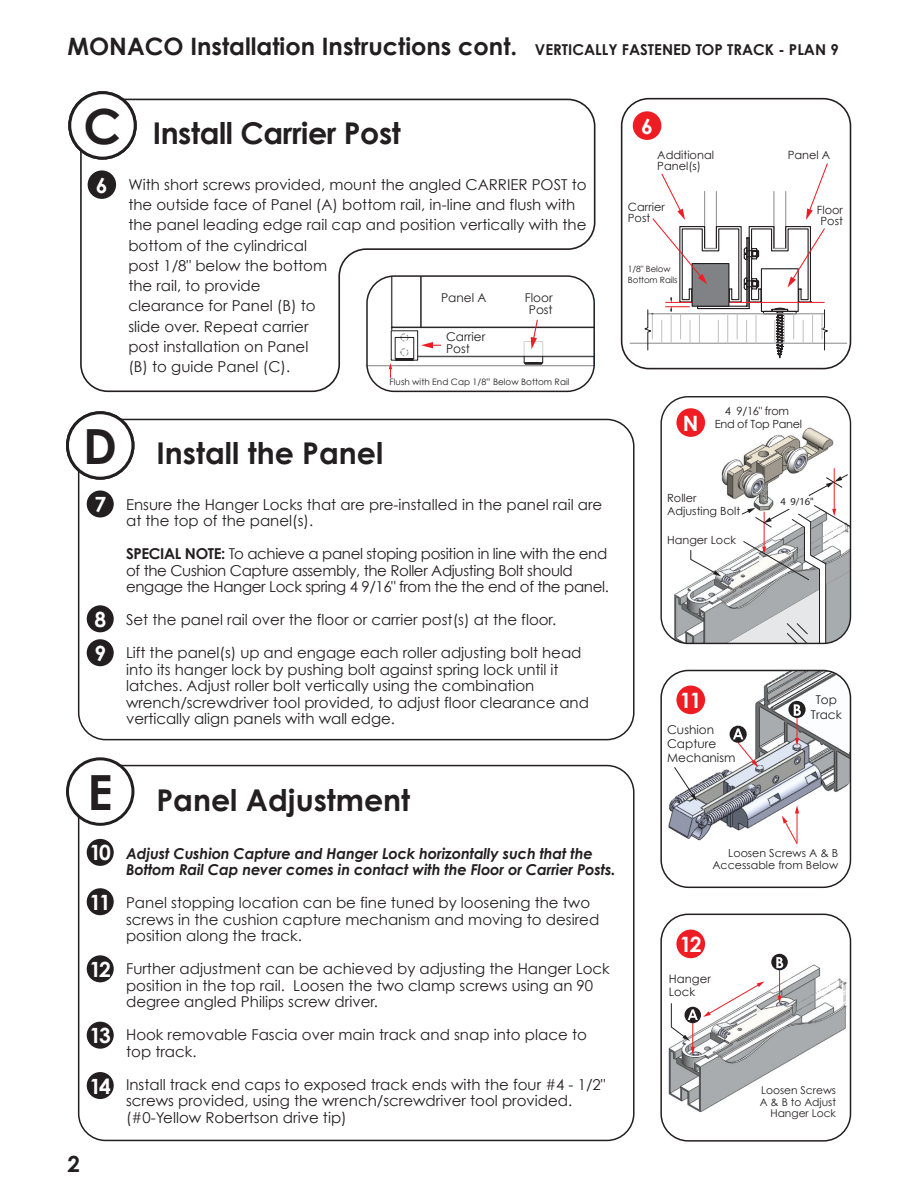
<style>
.page{position:relative;width:918px;height:1188px;background:#fff}
.page>*{position:absolute;margin:0;border:0;box-sizing:border-box;transform-origin:0 0}
.t1{font:700 48.45px "Century Gothic";color:#231f20}
.t2{font:700 30px "Century Gothic";color:#231f20}
.t3{font:700 24px "Century Gothic";color:#231f20}
.t4{font:700 22.35px "Century Gothic";color:#231f20}
.t5{font:700 21.15px "Century Gothic";color:#fff}
.t6{font:700 21px/33.9px "Century Gothic";letter-spacing:-.1em;color:#fff}
.t7{font:15px/16.5px "Century Gothic";color:#231f20}
.t8{font:15px/16.5px "Century Gothic";letter-spacing:-.025em;color:#231f20}
.t9{font:italic 700 15px/16.5px "Century Gothic";letter-spacing:-.01em;color:#231f20}
.t10{font:12.15px/14.2px "Century Gothic";color:#231f20}
.t11{font:11.7px/13.8px "Century Gothic";color:#231f20}
.t12{font:11.4px/10.8px "Century Gothic";color:#231f20}
.t13{font:11.25px/13.2px "Century Gothic";color:#231f20}
.t14{font:11.25px/13.2px "Century Gothic";letter-spacing:-.025em;color:#231f20;text-align:center}
.t15{font:11.1px/12.1px "Century Gothic";color:#231f20;text-align:right}
.t16{font:10.65px/11.7px "Century Gothic";color:#231f20;text-align:right}
.t17{font:10.5px "Myriad Pro";color:#231f20}
.t18{font:8.85px "Century Gothic";color:#231f20}
.t19{font:8.55px/10.8px "Century Gothic";letter-spacing:-.01em;color:#231f20}
.s1{font-size:15px}
.s2{font-size:48.45px}
.s3{font-weight:700}
</style>
<div class="page">
<div style="left:78px;top:765px;width:557px;height:376px;border:2px solid #231f20;border-radius:27px"></div>
<div style="left:67px;top:759px;width:66px;height:65px;background:#fff;border-radius:50%"></div>
<div style="left:66px;top:757px;width:68px;height:69px;border:3px solid #231f20;border-radius:50%"></div>
<div style="left:87px;top:888px;width:27px;height:27px;background:#231f20;border-radius:50%"></div>
<div style="left:87px;top:839px;width:27px;height:27px;background:#231f20;border-radius:50%"></div>
<div style="left:87px;top:955px;width:27px;height:27px;background:#231f20;border-radius:50%"></div>
<div style="left:87px;top:1022px;width:27px;height:27px;background:#231f20;border-radius:50%"></div>
<div style="left:87px;top:1072px;width:27px;height:27px;background:#231f20;border-radius:50%"></div>
<div style="left:78px;top:419px;width:557px;height:321px;border:2px solid #231f20;border-radius:27px"></div>
<div style="left:67px;top:413px;width:66px;height:65px;background:#fff;border-radius:50%"></div>
<div style="left:66px;top:411px;width:68px;height:69px;border:3px solid #231f20;border-radius:50%"></div>
<div style="left:87px;top:490px;width:27px;height:27px;background:#231f20;border-radius:50%"></div>
<div style="left:87px;top:605px;width:27px;height:27px;background:#231f20;border-radius:50%"></div>
<div style="left:87px;top:639px;width:27px;height:27px;background:#231f20;border-radius:50%"></div>
<svg style="left:79px;top:98px;width:517px;height:295px"></svg>
<div style="left:70px;top:93px;width:65px;height:65px;background:#fff;border-radius:50%"></div>
<div style="left:68px;top:91px;width:69px;height:69px;border:3px solid #231f20;border-radius:50%"></div>
<div style="left:88px;top:170px;width:28px;height:29px;background:#231f20;border-radius:50%"></div>
<hr style="left:366px;top:365px;width:228px;height:1px;background:#939598">
<div style="left:366px;top:275px;width:229px;height:117px;border:2px solid #231f20;border-radius:27px"></div>
<svg style="left:389px;top:276px;width:206px;height:102px"></svg>
<img style="left:667px;top:585px;width:23px;height:57px">
<img style="left:721px;top:427px;width:113px;height:78px">
<hr style="left:834px;top:468px;width:1px;height:42px;background:#ee1d23">
<svg style="left:808px;top:474px;width:40px;height:23px"></svg>
<svg style="left:690px;top:505px;width:160px;height:138px"></svg>
<div style="left:660px;top:396px;width:191px;height:248px;border:1px solid #231f20;border-radius:27px"></div>
<div style="left:676px;top:408px;width:29px;height:29px;background:#ee1d23;border-radius:50%"></div>
<img style="left:668px;top:954px;width:179px;height:158px">
<hr style="left:779px;top:962px;width:1px;height:35px;background:#ee1d23">
<svg style="left:777px;top:996px;width:5px;height:7px"></svg>
<div style="left:660px;top:914px;width:191px;height:228px;border:2px solid #231f20;border-radius:27px"></div>
<svg style="left:771px;top:954px;width:17px;height:16px"></svg>
<svg style="left:776px;top:957px;width:7px;height:11px"></svg>
<svg style="left:671px;top:981px;width:93px;height:74px"></svg>
<div style="left:676px;top:930px;width:29px;height:28px;background:#ee1d23;border-radius:50%"></div>
<img style="left:665px;top:671px;width:185px;height:170px">
<div style="left:660px;top:670px;width:191px;height:218px;border:2px solid #231f20;border-radius:27px"></div>
<div style="left:730px;top:726px;width:17px;height:17px;background:#231f20;border-radius:50%"></div>
<svg style="left:733px;top:728px;width:25px;height:39px"></svg>
<svg style="left:788px;top:701px;width:18px;height:17px"></svg>
<svg style="left:794px;top:704px;width:7px;height:42px"></svg>
<svg style="left:674px;top:766px;width:23px;height:35px"></svg>
<svg style="left:782px;top:805px;width:17px;height:39px"></svg>
<hr style="left:630px;top:343px;width:217px;height:1px;background:#939598">
<div style="left:621px;top:98px;width:230px;height:271px;border:2px solid #231f20;border-radius:27px"></div>
<svg style="left:644px;top:163px;width:185px;height:196px"></svg>
<div style="left:633px;top:111px;width:28px;height:29px;background:#ee1d23;border-radius:50%"></div>
<h3 class="t3" style="left:68px;top:28px;width:773px">MONACO Installation Instructions cont. <span class="s1">VERTICALLY FASTENED TOP TRACK - PLAN 9</span></h3>
<h1 class="t1" style="left:84px;top:89px;width:39px">C</h1>
<h3 class="t6" style="left:96px;top:167px;width:13px">6</h3>
<h2 class="t2" style="left:153px;top:110px;width:250px">Install Carrier Post</h2>
<p class="t7" style="left:128px;top:174px;width:460px;line-height:20.2px">With short screws provided, mount the angled CARRIER POST to the outside face of Panel (A) bottom rail, in-line and flush with the panel leading edge rail cap and position vertically with the bottom of the cylindrical<br>post 1/8" below the bottom<br>the rail, to provide<br>clearance for Panel (B) to<br>slide over. Repeat carrier<br>post installation on Panel<br>(B) to guide Panel (C).</p>
<p class="t10" style="left:525px;top:292px;width:29px;line-height:11.6px;text-align:center">Floor<br>Post</p>
<p class="t10" style="left:441px;top:290px;width:47px">Panel A</p>
<p class="t10" style="left:446px;top:331px;width:41px;line-height:11.6px">Carrier<br>Post</p>
<p class="t18" style="left:390px;top:376px;width:182px">Flush with End Cap 1/8” Below Bottom Rail</p>
<h2 class="t2" style="left:83px;top:430px;width:302px"><span class="s2">D</span> Install the Panel</h2>
<h3 class="t6" style="left:94px;top:486px;width:13px">7</h3>
<p class="t7" style="left:126px;top:496px;width:478px">Ensure the Hanger Locks that are pre-installed in the panel rail are at the top of the panel(s).</p>
<p class="t8" style="left:126px;top:545px;width:484px"><span class="s3">SPECIAL NOTE:</span> To achieve a panel stoping position in line with the end of the Cushion Capture assembly, the Roller Adjusting Bolt should engage the Hanger Lock spring 4 9/16" from the the end of the panel.</p>
<p class="t7" style="left:126px;top:611px;width:432px">Set the panel rail over the floor or carrier post(s) at the floor.</p>
<p class="t7" style="left:126px;top:644px;width:464px">Lift the panel(s) up and engage each roller adjusting bolt head into its hanger lock by pushing bolt against spring lock until it latches. Adjust roller bolt vertically using the combination wrench/screwdriver tool provided, to adjust floor clearance and vertically align panels with wall edge.</p>
<h3 class="t6" style="left:94px;top:601px;width:13px">8<br>9</h3>
<h1 class="t1" style="left:88px;top:756px;width:27px">E</h1>
<h3 class="t6" style="left:90px;top:835px;width:23px">10</h3>
<h3 class="t6" style="left:90px;top:884px;width:23px">11</h3>
<h3 class="t6" style="left:90px;top:951px;width:23px">12</h3>
<h3 class="t6" style="left:90px;top:1018px;width:23px">13</h3>
<h3 class="t6" style="left:90px;top:1068px;width:23px">14</h3>
<h3 class="t4" style="left:68px;top:1147px;width:14px">2</h3>
<h2 class="t2" style="left:157px;top:777px;width:255px">Panel Adjustment</h2>
<p class="t9" style="left:126px;top:844px;width:491px">Adjust Cushion Capture and Hanger Lock horizontally such that the<br>Bottom Rail Cap never comes in contact with the Floor or Carrier Posts.</p>
<p class="t7" style="left:126px;top:894px;width:475px">Panel stopping location can be fine tuned by loosening the two screws in the cushion capture mechanism and moving to desired position along the track.</p>
<p class="t7" style="left:126px;top:960px;width:485px">Further adjustment can be achieved by adjusting the Hanger Lock position in the top rail. Loosen the two clamp screws using an 90 degree angled Philips screw driver.</p>
<p class="t7" style="left:126px;top:1026px;width:462px">Hook removable Fascia over main track and snap into place to top track.</p>
<p class="t7" style="left:126px;top:1076px;width:481px">Install track end caps to exposed track ends with the four #4 - 1/2" screws provided, using the wrench/screwdriver tool provided. (#0-Yellow Robertson drive tip)</p>
<h3 class="t5" style="left:641px;top:110px;width:13px">6</h3>
<p class="t12" style="left:657px;top:149px;width:58px">Additional<br>Panel(s)</p>
<p class="t12" style="left:788px;top:150px;width:44px">Panel A</p>
<p class="t12" style="left:628px;top:202px;width:38px">Carrier<br>Post</p>
<p class="t12" style="left:817px;top:205px;width:28px;text-align:center">Floor<br>Post</p>
<p class="t19" style="left:628px;top:263px;width:51px">1/8" Below<br>Bottom Rails</p>
<h3 class="t5" style="left:683px;top:407px;width:17px">N</h3>
<p class="t14" style="left:715px;top:404px;width:89px">4 9/16" from<br>End of Top Panel</p>
<p class="t13" style="left:667px;top:491px;width:75px">Roller<br>Adjusting Bolt</p>
<p class="t13" style="left:667px;top:533px;width:71px">Hanger Lock</p>
<p class="t17" style="left:781px;top:496px;width:35px">4 9/16"</p>
<h3 class="t5" style="left:680px;top:684px;width:24px">11</h3>
<p class="t10" style="left:667px;top:722px;width:70px">Cushion<br>Capture<br>Mechanism</p>
<p class="t10" style="left:811px;top:693px;width:32px;text-align:center">Top<br>Track</p>
<p class="t15" style="left:712px;top:847px;width:127px">Loosen Screws A &amp; B<br>Accessable from Below</p>
<h3 class="t5" style="left:680px;top:928px;width:23px">12</h3>
<p class="t11" style="left:669px;top:971px;width:43px">Hanger<br>Lock</p>
<p class="t16" style="left:760px;top:1084px;width:78px">Loosen Screws<br>A &amp; B to Adjust<br>Hanger Lock</p>
</div>
